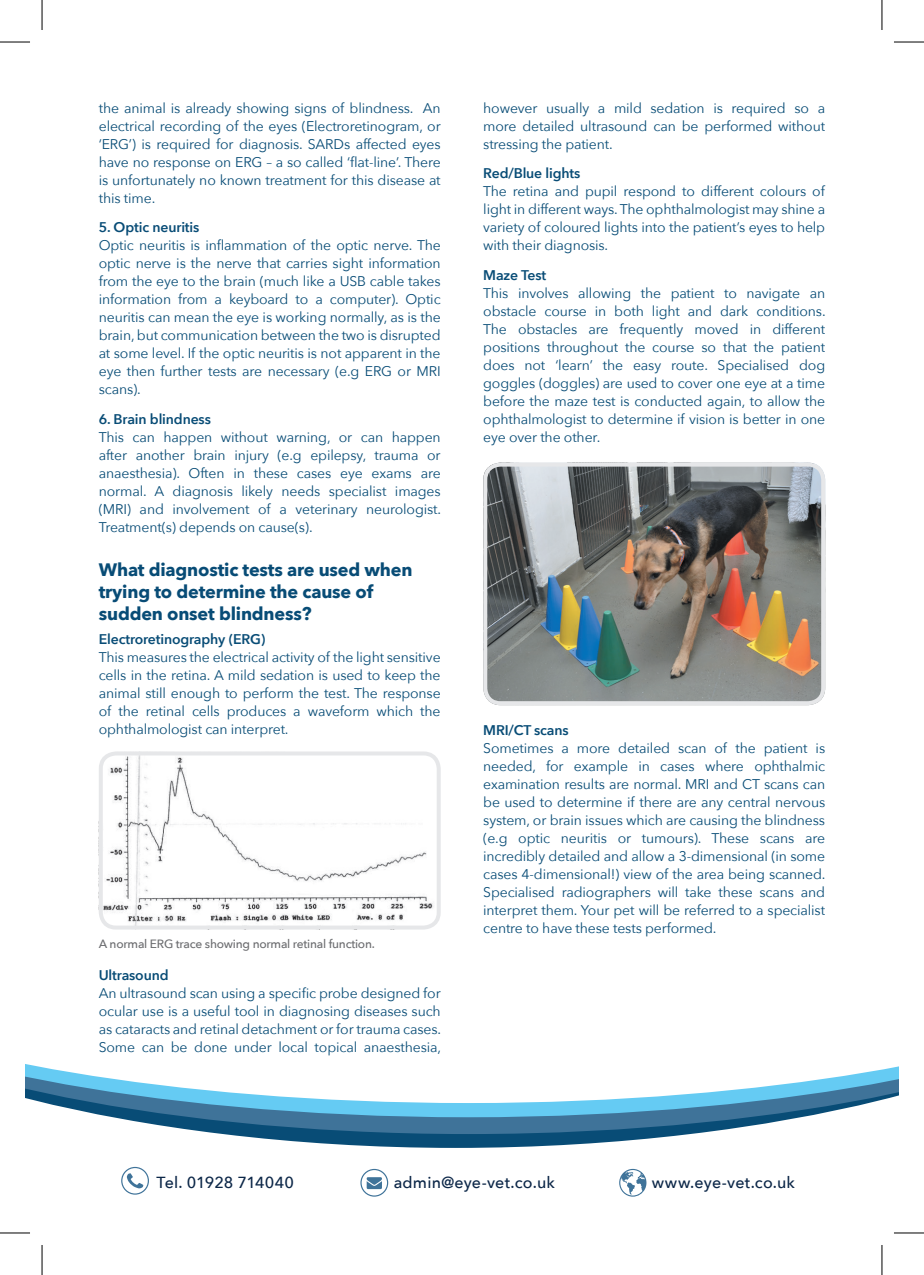
<style>
.page{position:relative;width:924px;height:1275px;background:#fff}
.page>*{position:absolute;margin:0;border:0;box-sizing:border-box;transform-origin:0 0}
.t1{font:700 18px/22px "Avenir Next";letter-spacing:-.01em;color:#084c76}
.t2{font:500 16px "Avenir Next";letter-spacing:.01em;color:#0c2748}
.t3{font:14px/18px "Avenir Next";letter-spacing:-.01em;color:#084c76;text-align:justify}
.t4{font:600 14px "Avenir Next";letter-spacing:-.01em;color:#084c76}
.t5{font:500 12px "Avenir Next";letter-spacing:-.02em;color:#6c6d70}
</style>
<div class="page">
<svg style="left:223px;top:1134px;width:467px;height:14px;fill:#084c76"></svg>
<svg style="left:112px;top:1117px;width:690px;height:17px;background:#4a7c9d"></svg>
<svg style="left:25px;top:1064px;width:873px;height:53px"></svg>
<svg style="left:619px;top:1168px;width:27px;height:28px"></svg>
<svg style="left:127px;top:1173px;width:16px;height:15px"></svg>
<div style="left:121px;top:1166px;width:28px;height:28px;border:1px solid #3f7399;border-radius:50%"></div>
<svg style="left:366px;top:1177px;width:16px;height:12px"></svg>
<div style="left:360px;top:1168px;width:28px;height:28px;border:1px solid #3f7399;border-radius:50%"></div>
<img style="left:488px;top:465px;width:336px;height:240px">
<div style="left:483px;top:462px;width:341px;height:243px;border:4px solid #e6e7e9;border-radius:15px"></div>
<img style="left:102px;top:756px;width:338px;height:173px">
<div style="left:99px;top:751px;width:341px;height:178px;border:4px solid #e6e7e9;border-radius:15px"></div>
<hr style="left:0;top:42px;width:30px;height:1px;background:#000">
<hr style="left:893px;top:42px;width:30px;height:1px;background:#000">
<hr style="left:0;top:1232px;width:30px;height:1px;background:#000">
<hr style="left:893px;top:1232px;width:30px;height:1px;background:#000">
<hr style="left:42px;top:0;width:1px;height:30px;background:#000">
<hr style="left:42px;top:1245px;width:1px;height:30px;background:#000">
<hr style="left:881px;top:0;width:1px;height:30px;background:#000">
<hr style="left:881px;top:1245px;width:1px;height:30px;background:#000">
<p class="t3" style="left:99px;top:98px;width:343px">the animal is already showing signs of blindness. An electrical recording of the eyes (Electroretinogram, or ‘ERG’) is required for diagnosis. SARDs affected eyes have no response on ERG – a so called ‘flat-line’. There is unfortunately no known treatment for this disease at this time.</p>
<p class="t4" style="left:99px;top:215px;width:102px">5. Optic neuritis</p>
<p class="t3" style="left:99px;top:236px;width:343px">Optic neuritis is inflammation of the optic nerve. The optic nerve is the nerve that carries sight information from the eye to the brain (much like a USB cable takes information from a keyboard to a computer). Optic neuritis can mean the eye is working normally, as is the brain, but communication between the two is disrupted at some level. If the optic neuritis is not apparent in the eye then further tests are necessary (e.g ERG or MRI scans).</p>
<p class="t4" style="left:99px;top:407px;width:113px">6. Brain blindness</p>
<p class="t3" style="left:99px;top:427px;width:343px">This can happen without warning, or can happen after another brain injury (e.g epilepsy, trauma or anaesthesia). Often in these cases eye exams are normal. A diagnosis likely needs specialist images (MRI) and involvement of a veterinary neurologist.<br>Treatment(s) depends on cause(s).</p>
<p class="t1" style="left:99px;top:558px;width:315px">What diagnostic tests are used when trying to determine the cause of sudden onset blindness?</p>
<p class="t4" style="left:99px;top:627px;width:168px">Electroretinography (ERG)</p>
<p class="t3" style="left:99px;top:648px;width:343px">This measures the electrical activity of the light sensitive cells in the retina. A mild sedation is used to keep the animal still enough to perform the test. The response of the retinal cells produces a waveform which the ophthalmologist can interpret.</p>
<p class="t5" style="left:99px;top:933px;width:277px">A normal ERG trace showing normal retinal function.</p>
<p class="t4" style="left:99px;top:963px;width:71px">Ultrasound</p>
<p class="t3" style="left:99px;top:983px;width:344px">An ultrasound scan using a specific probe designed for ocular use is a useful tool in diagnosing diseases such as cataracts and retinal detachment or for trauma cases.<br>Some can be done under local topical anaesthesia,</p>
<p class="t3" style="left:483px;top:98px;width:343px">however usually a mild sedation is required so a more detailed ultrasound can be performed without stressing the patient.</p>
<p class="t4" style="left:483px;top:161px;width:99px">Red/Blue lights</p>
<p class="t3" style="left:483px;top:182px;width:343px">The retina and pupil respond to different colours of light in different ways. The ophthalmologist may shine a variety of coloured lights into the patient’s eyes to help with their diagnosis.</p>
<p class="t4" style="left:483px;top:263px;width:65px">Maze Test</p>
<p class="t3" style="left:483px;top:283px;width:344px">This involves allowing the patient to navigate an obstacle course in both light and dark conditions.<br>The obstacles are frequently moved in different positions throughout the course so that the patient does not ‘learn’ the easy route. Specialised dog goggles (doggles) are used to cover one eye at a time before the maze test is conducted again, to allow the ophthalmologist to determine if vision is better in one eye over the other.</p>
<p class="t4" style="left:483px;top:718px;width:87px">MRI/CT scans</p>
<p class="t3" style="left:483px;top:738px;width:344px">Sometimes a more detailed scan of the patient is needed, for example in cases where ophthalmic examination results are normal. MRI and CT scans can be used to determine if there are any central nervous system, or brain issues which are causing the blindness (e.g optic neuritis or tumours). These scans are incredibly detailed and allow a 3-dimensional (in some cases 4-dimensional!) view of the area being scanned.<br>Specialised radiographers will take these scans and interpret them. Your pet will be referred to a specialist centre to have these tests performed.</p>
<p class="t2" style="left:156px;top:1168px;width:139px">Tel. 01928 714040</p>
<p class="t2" style="left:393px;top:1168px;width:163px">admin@eye-vet.co.uk</p>
<p class="t2" style="left:651px;top:1168px;width:145px">www.eye-vet.co.uk</p>
</div>
